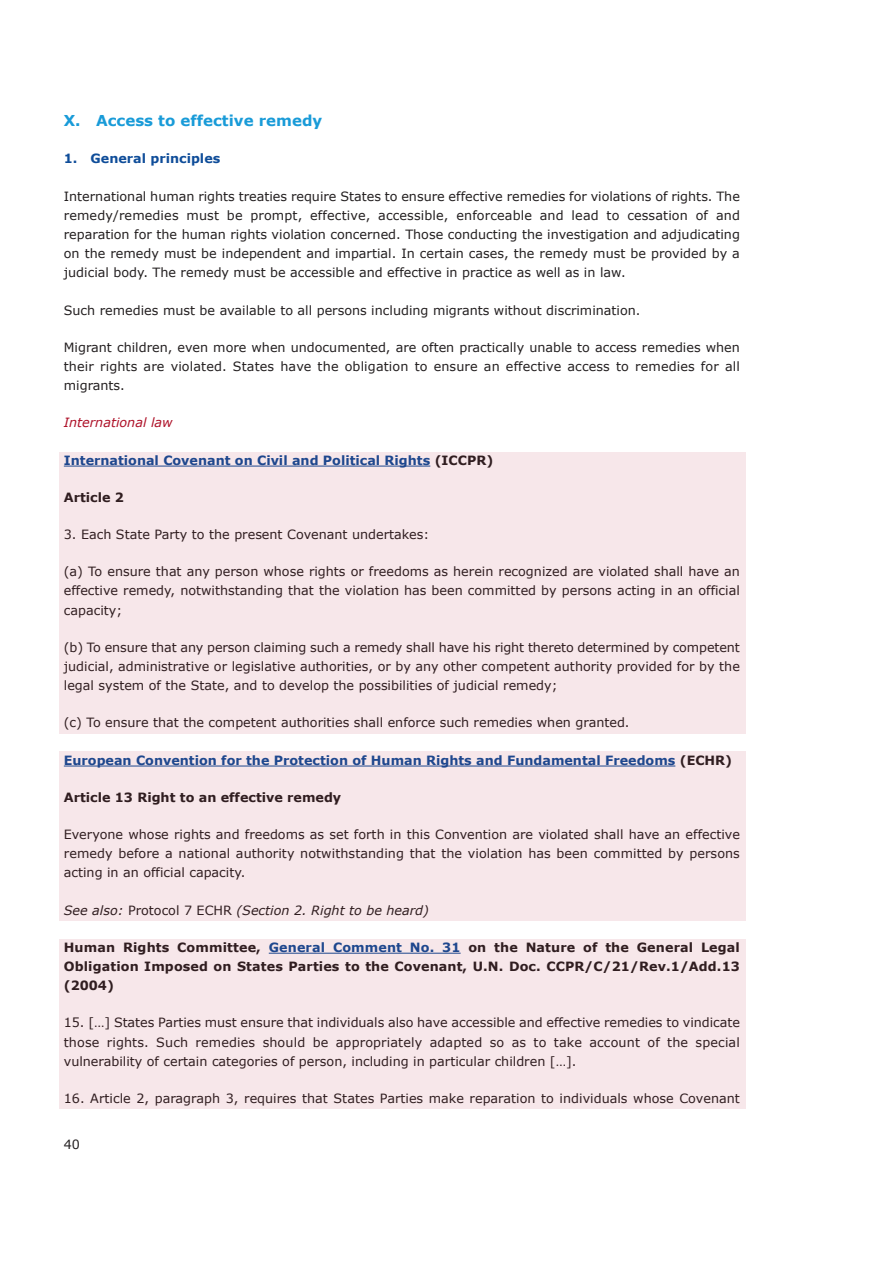
<style>
.page{position:relative;width:893px;height:1263px;background:#fff}
.page>*{position:absolute;margin:0;border:0;box-sizing:border-box;transform-origin:0 0}
.t1{font:700 15px "Verdana";color:#199bd8}
.t2{font:12.75px/19.2px "Verdana";color:#231f20;text-align:justify}
.t3{font:700 12.75px/19.2px "Verdana";letter-spacing:.01em;color:#231f20;text-align:justify}
.t4{font:700 12.75px "Verdana";color:#0f4d99}
.t5{font:italic 12.75px "Verdana";color:#231f20}
.t6{font:italic 12.75px "Verdana";color:#ae1229}
.s1{color:#231f20}
.s2{font-style:normal}
.s3{color:#0f4d99}
</style>
<div class="page">
<div style="left:59px;top:453px;width:686px;height:281px;background:#f7e7ea"></div>
<div style="left:59px;top:751px;width:686px;height:169px;background:#f7e7ea"></div>
<div style="left:59px;top:939px;width:686px;height:169px;background:#f7e7ea"></div>
<p class="t1" style="left:64px;top:111px;width:260px">X. Access to effective remedy</p>
<p class="t4" style="left:64px;top:151px;width:158px">1. General principles</p>
<p class="t2" style="left:64px;top:186px;width:678px">International human rights treaties require States to ensure effective remedies for violations of rights. The remedy/remedies must be prompt, effective, accessible, enforceable and lead to cessation of and reparation for the human rights violation concerned. Those conducting the investigation and adjudicating on the remedy must be independent and impartial. In certain cases, the remedy must be provided by a judicial body. The remedy must be accessible and effective in practice as well as in law.</p>
<p class="t2" style="left:64px;top:300px;width:578px">Such remedies must be available to all persons including migrants without discrimination.</p>
<p class="t2" style="left:64px;top:337px;width:678px">Migrant children, even more when undocumented, are often practically unable to access remedies when their rights are violated. States have the obligation to ensure an effective access to remedies for all migrants.</p>
<p class="t6" style="left:64px;top:415px;width:110px">International law</p>
<p class="t4" style="left:64px;top:452px;width:431px">International Covenant on Civil and Political Rights <span class="s1">(ICCPR)</span></p>
<p class="t3" style="left:64px;top:487px;width:62px">Article 2</p>
<p class="t2" style="left:64px;top:524px;width:367px">3. Each State Party to the present Covenant undertakes:</p>
<p class="t2" style="left:64px;top:561px;width:678px">(a) To ensure that any person whose rights or freedoms as herein recognized are violated shall have an effective remedy, notwithstanding that the violation has been committed by persons acting in an official capacity;</p>
<p class="t2" style="left:64px;top:637px;width:678px">(b) To ensure that any person claiming such a remedy shall have his right thereto determined by competent judicial, administrative or legislative authorities, or by any other competent authority provided for by the legal system of the State, and to develop the possibilities of judicial remedy;</p>
<p class="t2" style="left:64px;top:713px;width:567px">(c) To ensure that the competent authorities shall enforce such remedies when granted.</p>
<p class="t4" style="left:64px;top:752px;width:670px">European Convention for the Protection of Human Rights and Fundamental Freedoms <span class="s1">(ECHR)</span></p>
<p class="t3" style="left:64px;top:787px;width:279px">Article 13 Right to an effective remedy</p>
<p class="t2" style="left:64px;top:824px;width:678px">Everyone whose rights and freedoms as set forth in this Convention are violated shall have an effective remedy before a national authority notwithstanding that the violation has been committed by persons acting in an official capacity.</p>
<p class="t5" style="left:64px;top:902px;width:367px">See also: <span class="s2">Protocol 7 ECHR</span> (Section 2. Right to be heard)</p>
<p class="t3" style="left:64px;top:937px;width:678px">Human Rights Committee, <span class="s3">General Comment No. 31</span> on the Nature of the General Legal Obligation Imposed on States Parties to the Covenant, U.N. Doc. CCPR/C/21/Rev.1/Add.13 (2004)</p>
<p class="t2" style="left:64px;top:1013px;width:678px">15. […] States Parties must ensure that individuals also have accessible and effective remedies to vindicate those rights. Such remedies should be appropriately adapted so as to take account of the special vulnerability of certain categories of person, including in particular children […].</p>
<p class="t2" style="left:64px;top:1088px;width:678px">16. Article 2, paragraph 3, requires that States Parties make reparation to individuals whose Covenant</p>
<p class="t2" style="left:64px;top:1134px;width:18px">40</p>
</div>
